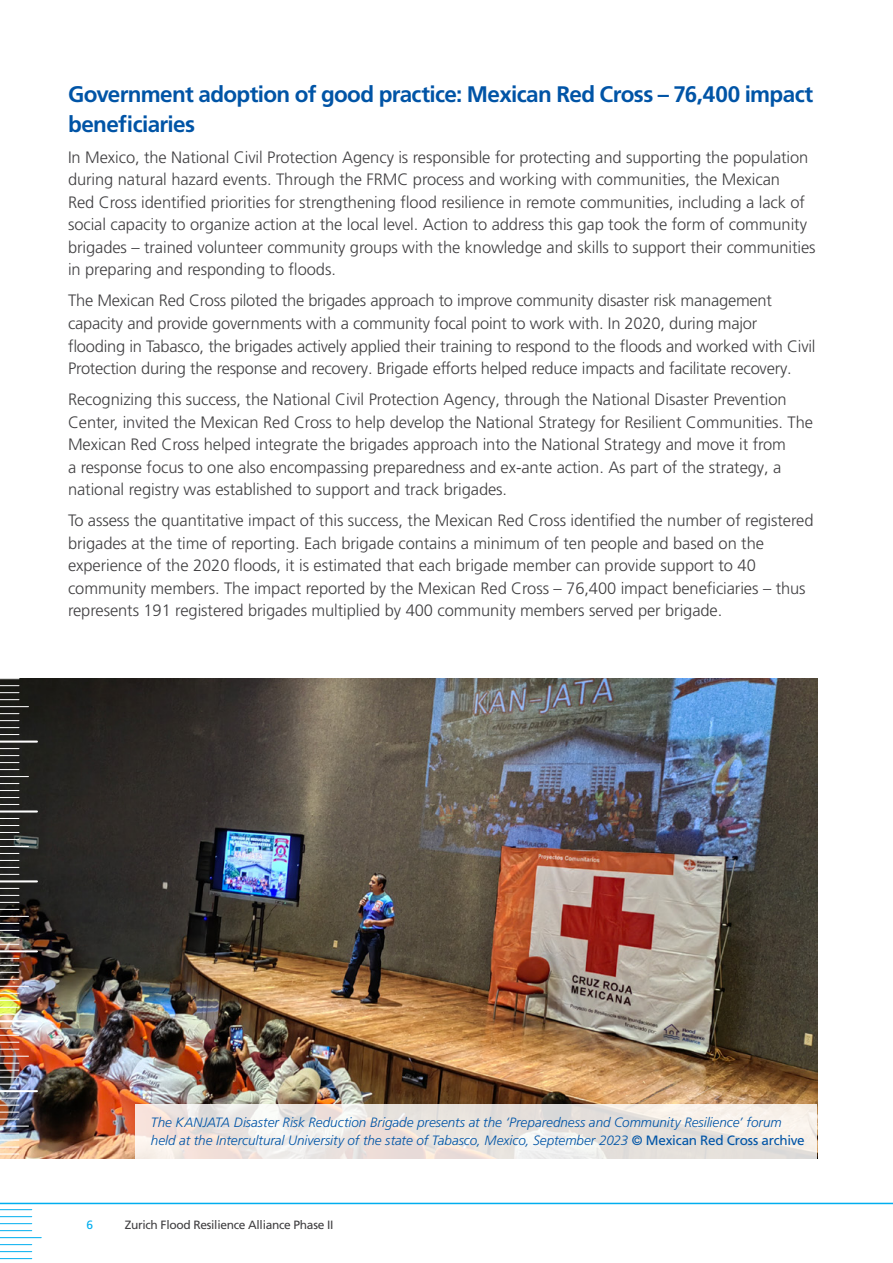
<style>
.page{position:relative;width:893px;height:1263px;background:#fff}
.page>*{position:absolute;margin:0;border:0;box-sizing:border-box;transform-origin:0 0}
.t1{font:700 22.5px/30px "Frutiger LT Pro";letter-spacing:-.03em;color:#0054a6}
.t2{font:300 16.5px/22.5px "Frutiger LT Pro";letter-spacing:-.005em;color:#414042}
.t3{font:italic 300 13.5px/18px "Frutiger LT Pro";color:#0054a6}
.t4{font:12px "Frutiger LT Pro";letter-spacing:-.025em;color:#414042}
.t5{font:12px "Frutiger LT Pro";color:#00aeef}
.s1{font-weight:400;font-style:normal}
</style>
<div class="page">
<hr style="left:0;top:1209px;width:32px;height:1px;background:#00aeef">
<hr style="left:0;top:1216px;width:32px;height:1px;background:#00aeef">
<hr style="left:0;top:1223px;width:32px;height:1px;background:#00aeef">
<hr style="left:0;top:1230px;width:32px;height:1px;background:#00aeef">
<hr style="left:0;top:1237px;width:41px;height:1px;background:#00aeef">
<hr style="left:0;top:1244px;width:32px;height:1px;background:#00aeef">
<hr style="left:0;top:1251px;width:32px;height:1px;background:#00aeef">
<hr style="left:0;top:1258px;width:32px;height:1px;background:#00aeef">
<hr style="left:0;top:1262px;width:32px;height:1px;background:#00aeef">
<hr style="left:0;top:1203px;width:893px;height:1px;background:#00aeef">
<img style="left:0;top:678px;width:817px;height:480px">
<svg style="left:135px;top:1104px;width:682px;height:55px"></svg>
<svg style="left:0;top:678px;width:19px;height:1px"></svg>
<svg style="left:0;top:685px;width:19px;height:1px"></svg>
<svg style="left:0;top:692px;width:19px;height:1px"></svg>
<svg style="left:0;top:699px;width:19px;height:1px"></svg>
<svg style="left:0;top:706px;width:28px;height:1px"></svg>
<svg style="left:0;top:713px;width:19px;height:1px"></svg>
<svg style="left:0;top:720px;width:19px;height:1px"></svg>
<svg style="left:0;top:727px;width:19px;height:1px"></svg>
<svg style="left:0;top:734px;width:19px;height:1px"></svg>
<hr style="left:0;top:740px;width:37px;height:3px;background:#fff">
<svg style="left:0;top:748px;width:19px;height:1px"></svg>
<svg style="left:0;top:755px;width:19px;height:1px"></svg>
<svg style="left:0;top:762px;width:19px;height:1px"></svg>
<svg style="left:0;top:769px;width:19px;height:1px"></svg>
<svg style="left:0;top:776px;width:28px;height:1px"></svg>
<svg style="left:0;top:783px;width:19px;height:1px"></svg>
<svg style="left:0;top:790px;width:19px;height:1px"></svg>
<svg style="left:0;top:797px;width:19px;height:1px"></svg>
<svg style="left:0;top:804px;width:19px;height:1px"></svg>
<hr style="left:0;top:810px;width:37px;height:2px;background:#fff">
<svg style="left:0;top:818px;width:19px;height:1px"></svg>
<svg style="left:0;top:825px;width:19px;height:1px"></svg>
<svg style="left:0;top:832px;width:19px;height:1px"></svg>
<svg style="left:0;top:839px;width:19px;height:1px"></svg>
<svg style="left:0;top:846px;width:28px;height:1px"></svg>
<svg style="left:0;top:853px;width:19px;height:1px"></svg>
<svg style="left:0;top:860px;width:19px;height:1px"></svg>
<svg style="left:0;top:867px;width:19px;height:1px"></svg>
<svg style="left:0;top:874px;width:19px;height:1px"></svg>
<hr style="left:0;top:880px;width:37px;height:2px;background:#fff">
<svg style="left:0;top:888px;width:19px;height:1px"></svg>
<svg style="left:0;top:895px;width:19px;height:1px"></svg>
<svg style="left:0;top:902px;width:19px;height:1px"></svg>
<svg style="left:0;top:909px;width:19px;height:1px"></svg>
<svg style="left:0;top:916px;width:28px;height:1px"></svg>
<svg style="left:0;top:923px;width:19px;height:1px"></svg>
<svg style="left:0;top:930px;width:19px;height:1px"></svg>
<svg style="left:0;top:937px;width:19px;height:1px"></svg>
<svg style="left:0;top:944px;width:19px;height:1px"></svg>
<hr style="left:0;top:950px;width:37px;height:2px;background:#fff">
<svg style="left:0;top:958px;width:19px;height:1px"></svg>
<svg style="left:0;top:965px;width:19px;height:1px"></svg>
<svg style="left:0;top:972px;width:19px;height:1px"></svg>
<svg style="left:0;top:979px;width:19px;height:1px"></svg>
<svg style="left:0;top:986px;width:28px;height:1px"></svg>
<svg style="left:0;top:993px;width:19px;height:1px"></svg>
<svg style="left:0;top:1000px;width:19px;height:1px"></svg>
<svg style="left:0;top:1007px;width:19px;height:1px"></svg>
<svg style="left:0;top:1014px;width:19px;height:1px"></svg>
<hr style="left:0;top:1020px;width:37px;height:2px;background:#fff">
<svg style="left:0;top:1028px;width:19px;height:1px"></svg>
<svg style="left:0;top:1035px;width:19px;height:1px"></svg>
<svg style="left:0;top:1042px;width:19px;height:1px"></svg>
<svg style="left:0;top:1049px;width:19px;height:1px"></svg>
<svg style="left:0;top:1056px;width:28px;height:1px"></svg>
<svg style="left:0;top:1063px;width:19px;height:1px"></svg>
<svg style="left:0;top:1070px;width:19px;height:1px"></svg>
<svg style="left:0;top:1077px;width:19px;height:1px"></svg>
<svg style="left:0;top:1084px;width:19px;height:1px"></svg>
<hr style="left:0;top:1090px;width:37px;height:2px;background:#fff">
<svg style="left:0;top:1098px;width:19px;height:1px"></svg>
<svg style="left:0;top:1105px;width:19px;height:1px"></svg>
<svg style="left:0;top:1112px;width:19px;height:1px"></svg>
<svg style="left:0;top:1119px;width:28px;height:7px"></svg>
<svg style="left:0;top:1133px;width:19px;height:1px"></svg>
<svg style="left:0;top:1140px;width:19px;height:1px"></svg>
<svg style="left:0;top:1147px;width:19px;height:1px"></svg>
<svg style="left:0;top:1154px;width:19px;height:1px"></svg>
<h1 class="t1" style="left:68px;top:79px;width:747px">Government adoption of good practice: Mexican Red Cross – 76,400 impact beneficiaries</h1>
<p class="t2" style="left:68px;top:146px;width:749px">In Mexico, the National Civil Protection Agency is responsible for protecting and supporting the population during natural hazard events. Through the FRMC process and working with communities, the Mexican<br>Red Cross identified priorities for strengthening flood resilience in remote communities, including a lack of social capacity to organize action at the local level. Action to address this gap took the form of community brigades – trained volunteer community groups with the knowledge and skills to support their communities in preparing and responding to floods.</p>
<p class="t2" style="left:68px;top:290px;width:749px">The Mexican Red Cross piloted the brigades approach to improve community disaster risk management capacity and provide governments with a community focal point to work with. In 2020, during major flooding in Tabasco, the brigades actively applied their training to respond to the floods and worked with Civil Protection during the response and recovery. Brigade efforts helped reduce impacts and facilitate recovery.</p>
<p class="t2" style="left:68px;top:388px;width:746px">Recognizing this success, the National Civil Protection Agency, through the National Disaster Prevention Center, invited the Mexican Red Cross to help develop the National Strategy for Resilient Communities. The Mexican Red Cross helped integrate the brigades approach into the National Strategy and move it from<br>a response focus to one also encompassing preparedness and ex-ante action. As part of the strategy, a national registry was established to support and track brigades.</p>
<p class="t2" style="left:68px;top:509px;width:747px">To assess the quantitative impact of this success, the Mexican Red Cross identified the number of registered brigades at the time of reporting. Each brigade contains a minimum of ten people and based on the experience of the 2020 floods, it is estimated that each brigade member can provide support to 40 community members. The impact reported by the Mexican Red Cross – 76,400 impact beneficiaries – thus represents 191 registered brigades multiplied by 400 community members served per brigade.</p>
<p class="t3" style="left:151px;top:1113px;width:655px">The KANJATA Disaster Risk Reduction Brigade presents at the ‘Preparedness and Community Resilience’ forum held at the Intercultural University of the state of Tabasco, Mexico, September 2023 <span class="s1">© Mexican Red Cross archive</span></p>
<p class="t5" style="left:86px;top:1218px;width:8px">6</p>
<p class="t4" style="left:125px;top:1218px;width:210px">Zurich Flood Resilience Alliance Phase II</p>
</div>
